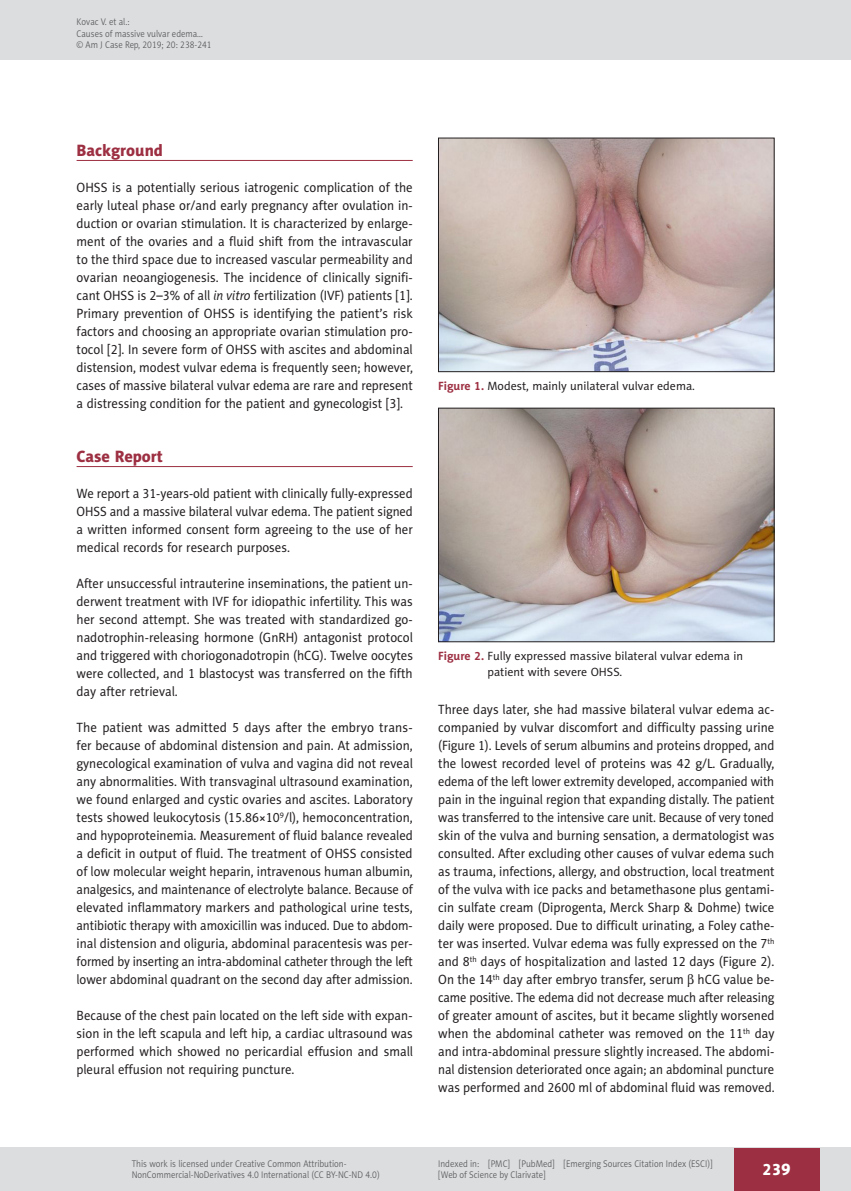
<style>
.page{position:relative;width:851px;height:1191px;background:#fff}
.page>*{position:absolute;margin:0;border:0;box-sizing:border-box;transform-origin:0 0}
.AJCR_Headline_1{font:16.5px "Naomi Sans EFN Heavy";color:#9d2f42}
.t1{font:16.5px "Naomi Sans EFN Heavy";color:#fff}
.AJCR_Body{font:13.5px/18px "Naomi Sans EFN";color:#231f20;text-align:justify;scale:.95 1}
.AJCR_Body-2{font:13.5px/18px "Naomi Sans EFN";color:#231f20;text-align:justify;scale:.96 1}
.AJCR_Body-3{font:13.5px/18px "Naomi Sans EFN";color:#231f20;text-align:justify;scale:.94 1}
.AJCR_Rycina_tytul{font:12px/15.8px "Naomi Sans EFN";color:#231f20}
.AJCR_pagina_zywa{font:9.75px/11.2px "Naomi Sans EFN Light";color:#57585a;scale:.9 1}
.AJCR_pagina_sygnatur{font:9.75px "Naomi Sans EFN Light";color:#57585a;scale:.9 1}
.s1{font-style:italic}
.s2{font-weight:700;color:#9d2f42}
.s3{font-family:"Standard Sym L"}
</style>
<div class="page">
<hr style="left:77px;top:160px;width:335px;height:1px;background:#9d2f42">
<hr style="left:77px;top:466px;width:335px;height:1px;background:#9d2f42">
<img style="left:440px;top:140px;width:332px;height:230px">
<div style="left:438px;top:138px;width:336px;height:234px;border:1px solid #231f20"></div>
<img style="left:440px;top:410px;width:332px;height:230px">
<div style="left:438px;top:408px;width:336px;height:234px;border:1px solid #231f20"></div>
<div style="left:0;top:1148px;width:850px;height:43px;background:#dcdddf"></div>
<div style="left:733px;top:1147px;width:86px;height:43px;background:#9d2f42"></div>
<div style="left:0;top:0;width:850px;height:60px;background:#dcdddf"></div>
<p class="AJCR_pagina_zywa" style="left:77px;top:16px;width:142px">Kovac V. et al.:<br>Causes of massive vulvar edema…</p>
<p class="AJCR_pagina_sygnatur" style="left:77px;top:39px;width:152px">© Am J Case Rep, 2019; 20: 238-241</p>
<p class="AJCR_Headline_1" style="left:77px;top:140px;width:88px">Background</p>
<p class="AJCR_Body" style="left:77px;top:178px;width:355px">OHSS is a potentially serious iatrogenic complication of the early luteal phase or/and early pregnancy after ovulation in&shy;duction or ovarian stimulation. It is characterized by enlarge&shy;ment of the ovaries and a fluid shift from the intravascular to the third space due to increased vascular permeability and ovarian neoangiogenesis. The incidence of clinically signifi&shy;cant OHSS is 2–3% of all <span class="s1">in vitro</span> fertilization (IVF) patients [1].<br>Primary prevention of OHSS is identifying the patient’s risk factors and choosing an appropriate ovarian stimulation pro&shy;tocol [2]. In severe form of OHSS with ascites and abdominal distension, modest vulvar edema is frequently seen; however, cases of massive bilateral vulvar edema are rare and represent a distressing condition for the patient and gynecologist [3].</p>
<p class="AJCR_Headline_1" style="left:77px;top:446px;width:88px">Case Report</p>
<p class="AJCR_Body-3" style="left:77px;top:484px;width:359px">We report a 31-years-old patient with clinically fully-expressed OHSS and a massive bilateral vulvar edema. The patient signed a written informed consent form agreeing to the use of her medical records for research purposes.</p>
<p class="AJCR_Body" style="left:77px;top:574px;width:355px">After unsuccessful intrauterine inseminations, the patient un&shy;derwent treatment with IVF for idiopathic infertility. This was her second attempt. She was treated with standardized go&shy;nadotrophin-releasing hormone (GnRH) antagonist protocol and triggered with choriogonadotropin (hCG). Twelve oocytes were collected, and 1 blastocyst was transferred on the fifth day after retrieval.</p>
<p class="AJCR_Body-2" style="left:77px;top:718px;width:352px">The patient was admitted 5 days after the embryo trans&shy;fer because of abdominal distension and pain. At admission, gynecological examination of vulva and vagina did not reveal any abnormalities. With transvaginal ultrasound examination, we found enlarged and cystic ovaries and ascites. Laboratory tests showed leukocytosis (15.86×10<sup>9</sup>/l), hemoconcentration, and hypoproteinemia. Measurement of fluid balance revealed a deficit in output of fluid. The treatment of OHSS consisted of low molecular weight heparin, intravenous human albumin, analgesics, and maintenance of electrolyte balance. Because of elevated inflammatory markers and pathological urine tests, antibiotic therapy with amoxicillin was induced. Due to abdom&shy;inal distension and oliguria, abdominal paracentesis was per&shy;formed by inserting an intra-abdominal catheter through the left lower abdominal quadrant on the second day after admission.</p>
<p class="AJCR_Body" style="left:77px;top:1006px;width:355px">Because of the chest pain located on the left side with expan&shy;sion in the left scapula and left hip, a cardiac ultrasound was performed which showed no pericardial effusion and small pleural effusion not requiring puncture.</p>
<p class="AJCR_Rycina_tytul" style="left:438px;top:378px;width:258px"><span class="s2">Figure 1.</span> Modest, mainly unilateral vulvar edema.</p>
<p class="AJCR_Rycina_tytul" style="left:487px;top:648px;width:257px;text-indent:-49px"><span class="s2">Figure 2.</span> Fully expressed massive bilateral vulvar edema in patient with severe OHSS.</p>
<p class="AJCR_Body" style="left:438px;top:700px;width:355px">Three days later, she had massive bilateral vulvar edema ac&shy;companied by vulvar discomfort and difficulty passing urine (Figure 1). Levels of serum albumins and proteins dropped, and the lowest recorded level of proteins was 42 g/L. Gradually, edema of the left lower extremity developed, accompanied with pain in the inguinal region that expanding distally. The patient was transferred to the intensive care unit. Because of very toned skin of the vulva and burning sensation, a dermatologist was consulted. After excluding other causes of vulvar edema such as trauma, infections, allergy, and obstruction, local treatment of the vulva with ice packs and betamethasone plus gentami&shy;cin sulfate cream (Diprogenta, Merck Sharp &amp; Dohme) twice daily were proposed. Due to difficult urinating, a Foley cathe&shy;ter was inserted. Vulvar edema was fully expressed on the 7<sup>th </sup>and 8<sup>th</sup> days of hospitalization and lasted 12 days (Figure 2).<br>On the 14<sup>th</sup> day after embryo transfer, serum <span class="s3">b</span> hCG value be&shy;came positive. The edema did not decrease much after releasing of greater amount of ascites, but it became slightly worsened when the abdominal catheter was removed on the 11<sup>th</sup> day and intra-abdominal pressure slightly increased. The abdomi&shy;nal distension deteriorated once again; an abdominal puncture was performed and 2600 ml of abdominal fluid was removed.</p>
<p class="AJCR_pagina_zywa" style="left:132px;top:1158px;width:277px">This work is licensed under Creative Common Attribution-<br>NonCommercial-NoDerivatives 4.0 International (CC BY-NC-ND 4.0)</p>
<p class="AJCR_pagina_zywa" style="left:438px;top:1158px;width:306px">Indexed in: [PMC] [PubMed] [Emerging Sources Citation Index (ESCI)] [Web of Science by Clarivate]</p>
<p class="t1" style="left:762px;top:1159px;width:30px">239</p>
</div>
